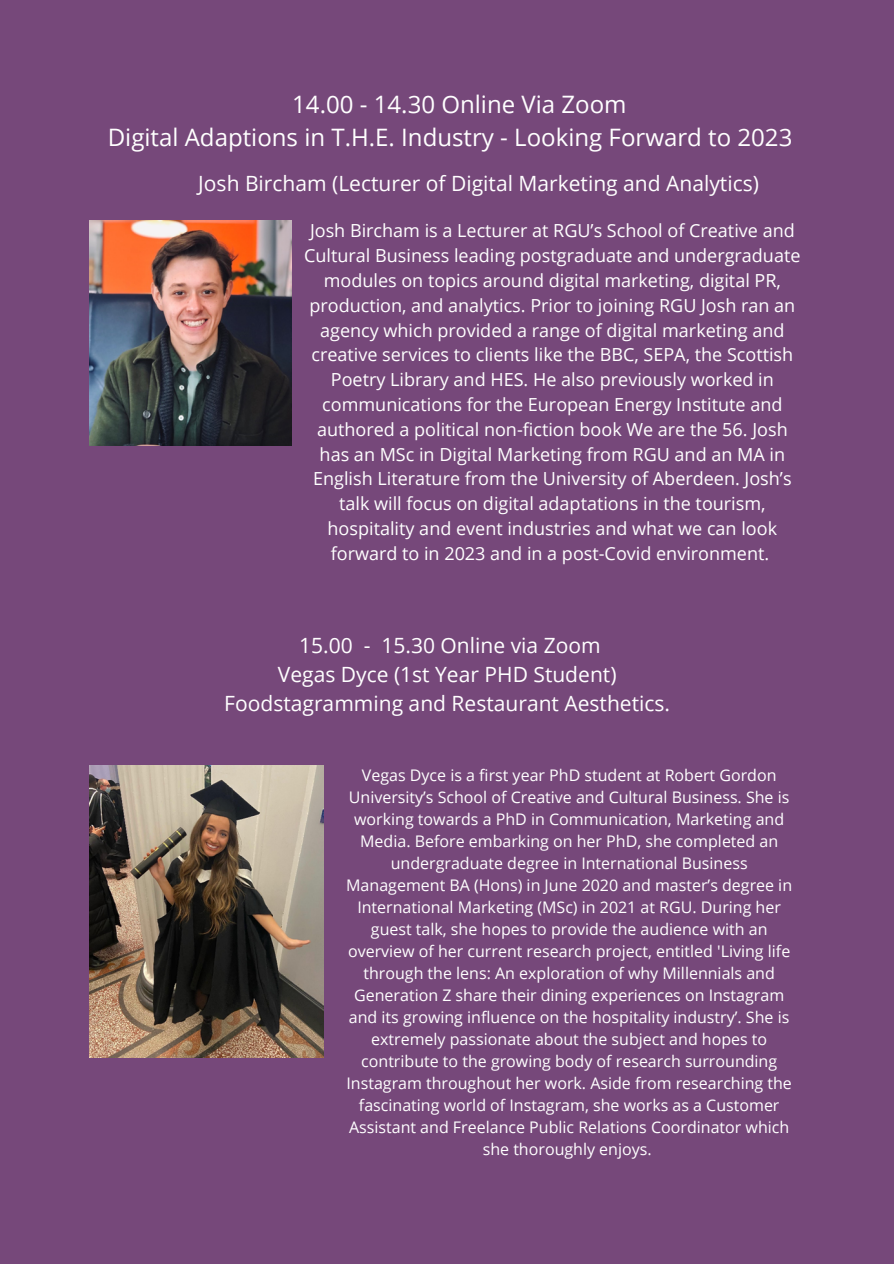
<style>
.page{position:relative;width:894px;height:1264px;background:#fff}
.page>*{position:absolute;margin:0;border:0;box-sizing:border-box;transform-origin:0 0}
.t1{font:24px "Open Sans";color:#fff}
.t2{font:21px "Open Sans";color:#fff}
.t3{font:18px/24.8px "Open Sans";color:#fff;text-align:center}
.t4{font:16.05px/22px "Open Sans";color:#fff;text-align:center}
</style>
<div class="page">
<div style="left:0;top:0;width:893px;height:1263px;background:#76487a"></div>
<img style="left:89px;top:220px;width:202px;height:225px">
<img style="left:89px;top:765px;width:235px;height:292px">
<p class="t1" style="left:292px;top:87px;width:336px">14.00 - 14.30 Online Via Zoom</p>
<p class="t1" style="left:108px;top:120px;width:686px">Digital Adaptions in T.H.E. Industry - Looking Forward to 2023</p>
<p class="t2" style="left:198px;top:168px;width:562px">Josh Bircham (Lecturer of Digital Marketing and Analytics)</p>
<p class="t3" style="left:304px;top:218px;width:497px">Josh Bircham is a Lecturer at RGU’s School of Creative and Cultural Business leading postgraduate and undergraduate modules on topics around digital marketing, digital PR, production, and analytics. Prior to joining RGU Josh ran an agency which provided a range of digital marketing and creative services to clients like the BBC, SEPA, the Scottish Poetry Library and HES. He also previously worked in communications for the European Energy Institute and authored a political non-fiction book We are the 56. Josh has an MSc in Digital Marketing from RGU and an MA in English Literature from the University of Aberdeen. Josh’s talk will focus on digital adaptations in the tourism, hospitality and event industries and what we can look forward to in 2023 and in a post-Covid environment.</p>
<p class="t2" style="left:299px;top:630px;width:303px">15.00 - 15.30 Online via Zoom</p>
<p class="t2" style="left:278px;top:659px;width:340px">Vegas Dyce (1st Year PHD Student)</p>
<p class="t2" style="left:224px;top:688px;width:447px">Foodstagramming and Restaurant Aesthetics.</p>
<p class="t4" style="left:346px;top:763px;width:447px">Vegas Dyce is a first year PhD student at Robert Gordon University’s School of Creative and Cultural Business. She is working towards a PhD in Communication, Marketing and Media. Before embarking on her PhD, she completed an undergraduate degree in International Business Management BA (Hons) in June 2020 and master’s degree in International Marketing (MSc) in 2021 at RGU. During her guest talk, she hopes to provide the audience with an overview of her current research project, entitled 'Living life through the lens: An exploration of why Millennials and Generation Z share their dining experiences on Instagram and its growing influence on the hospitality industry’. She is extremely passionate about the subject and hopes to contribute to the growing body of research surrounding Instagram throughout her work. Aside from researching the fascinating world of Instagram, she works as a Customer Assistant and Freelance Public Relations Coordinator which she thoroughly enjoys.</p>
</div>
